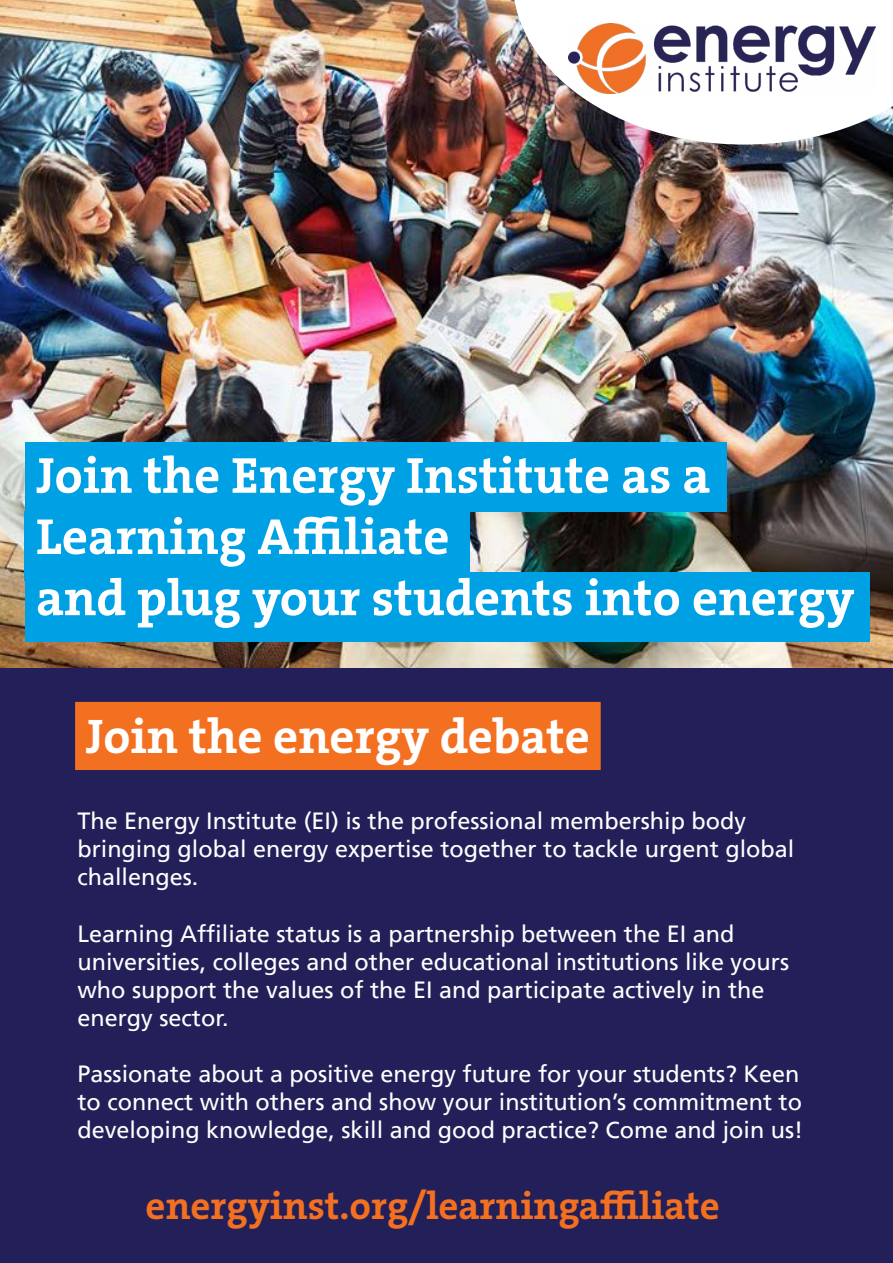
<style>
.page{position:relative;width:893px;height:1263px;background:#fff}
.page>*{position:absolute;margin:0;border:0;box-sizing:border-box;transform-origin:0 0}
.t1{font:700 51.15px "The Serif B W7";color:#fff}
.t2{font:700 51px "The Serif B W7";color:#fff}
.t3{font:700 48.9px "The Serif B W7";color:#fff}
.t4{font:700 39px "The Serif B W7";color:#f37021}
.t5{font:900 38.25px "Frutiger LT";color:#f37021}
.t6{font:23.4px/28px "Frutiger LT";color:#fff}
.s1{font-size:51.15px}
</style>
<div class="page">
<div style="left:0;top:668px;width:893px;height:595px;background:#231f58"></div>
<img style="left:0;top:0;width:893px;height:668px">
<img style="left:423px;top:0;width:470px;height:169px">
<img style="left:438px;top:0;width:455px;height:155px">
<img style="left:26px;top:438px;width:697px;height:77px">
<svg style="left:470px;top:512px;width:21px;height:49px"></svg>
<svg style="left:470px;top:561px;width:398px;height:11px;background:#575b51"></svg>
<div style="left:75px;top:702px;width:526px;height:68px;background:#f37021"></div>
<img style="left:512px;top:0;width:381px;height:145px">
<img style="left:569px;top:23px;width:307px;height:70px">
<div style="left:26px;top:442px;width:701px;height:70px;background:#00a0e4"></div>
<div style="left:26px;top:572px;width:844px;height:70px;background:#00a0e4"></div>
<div style="left:24px;top:511px;width:446px;height:69px;background:#00a0e4"></div>
<div style="left:94px;top:1173px;width:686px;height:72px;background:#231f58"></div>
<h2 class="t2" style="left:36px;top:442px;width:675px">Join the Energy Institute as a</h2>
<h2 class="t2" style="left:36px;top:503px;width:445px">Learning Affiliate <span class="s1">-</span></h2>
<h1 class="t1" style="left:295px;top:503px;width:53px">f</h1>
<h2 class="t2" style="left:36px;top:564px;width:820px">and plug your students into energy</h2>
<h3 class="t3" style="left:86px;top:704px;width:506px">Join the energy debate</h3>
<p class="t6" style="left:77px;top:807px;width:718px">The Energy Institute (EI) is the professional membership body bringing global energy expertise together to tackle urgent global challenges.</p>
<p class="t6" style="left:77px;top:919px;width:713px">Learning Affiliate status is a partnership between the EI and universities, colleges and other educational institutions like yours who support the values of the EI and participate actively in the energy sector.</p>
<p class="t6" style="left:77px;top:1060px;width:727px">Passionate about a positive energy future for your students? Keen to connect with others and show your institution’s commitment to developing knowledge, skill and good practice? Come and join us!</p>
<h3 class="t5" style="left:124px;top:1181px;width:644px">energy-inst.org/learningaffliate</h3>
<h3 class="t4" style="left:146px;top:1180px;width:576px">energyinst.org/learningaffiliate</h3>
</div>
